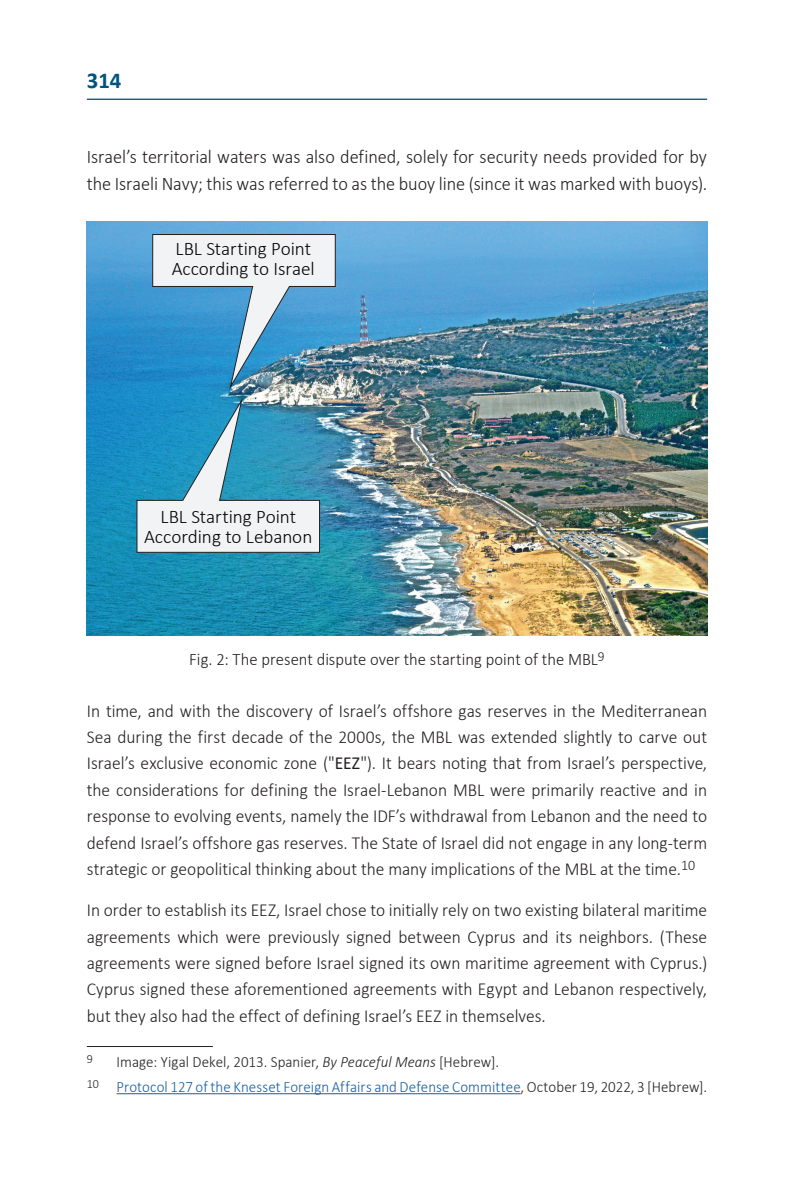
<style>
.page{position:relative;width:794px;height:1191px;background:#fff}
.page>*{position:absolute;margin:0;border:0;box-sizing:border-box;transform-origin:0 0}
.t1{font:700 22.75px "Calibri";color:#00547e}
.t2{font:300 19.25px/26.4px "Calibri";letter-spacing:-.005em;color:#231f20;scale:.95 1}
.t3{font:300 19.25px/20.1px "Calibri";letter-spacing:-.005em;color:#040503}
.t4{font:300 18.38px/26.4px "Calibri";letter-spacing:-.005em;color:#231f20;text-align:justify;scale:.95 1}
.איור{font:300 17.5px "Calibri";color:#231f20;scale:.95 1}
.הערת_שוליים{font:300 15.75px "Calibri";letter-spacing:.005em;color:#175d9e;scale:.95 1}
.הערת_שוליים-2{font:300 15.75px "Calibri";letter-spacing:.005em;color:#231f20;scale:.95 1}
.הערת_שוליים-3{font:300 12.6px "Calibri";color:#231f20;scale:.95 1}
.s1{font-weight:400}
.s2{font-style:italic}
.s3{color:#231f20}
</style>
<div class="page">
<hr style="left:87px;top:99px;width:620px;height:1px;background:#00547e">
<img style="left:87px;top:222px;width:620px;height:414px">
<svg style="left:152px;top:234px;width:184px;height:155px"></svg>
<svg style="left:136px;top:398px;width:184px;height:155px"></svg>
<hr style="left:87px;top:1046px;width:126px;height:1px;background:#231f20">
<hr style="left:117px;top:1093px;width:403px;height:1px;background:#175d9e">
<p class="t1" style="left:87px;top:64px;width:36px">314</p>
<p class="t2" style="left:87px;top:143px;width:654px">Israel’s territorial waters was also defined, solely for security needs provided for by the Israeli Navy; this was referred to as the buoy line (since it was marked with buoys).</p>
<p class="t3" style="left:172px;top:239px;width:145px">LBL Starting Point<br>According to Israel</p>
<p class="t3" style="left:144px;top:506px;width:170px;text-align:center">LBL Starting Point<br>According to Lebanon</p>
<p class="איור" style="left:189px;top:649px;width:439px">Fig. 2: The present dispute over the starting point of the MBL<sup>9</sup></p>
<p class="t4" style="left:87px;top:697px;width:654px">In time, and with the discovery of Israel’s offshore gas reserves in the Mediterranean Sea during the first decade of the 2000s, the MBL was extended slightly to carve out Israel’s exclusive economic zone ("<span class="s1">EEZ</span>"). It bears noting that from Israel’s perspective, the considerations for defining the Israel-Lebanon MBL were primarily reactive and in response to evolving events, namely the IDF’s withdrawal from Lebanon and the need to defend Israel’s offshore gas reserves. The State of Israel did not engage in any long-term strategic or geopolitical thinking about the many implications of the MBL at the time.<sup>10</sup></p>
<p class="t4" style="left:87px;top:896px;width:654px">In order to establish its EEZ, Israel chose to initially rely on two existing bilateral maritime agreements which were previously signed between Cyprus and its neighbors. (These agreements were signed before Israel signed its own maritime agreement with Cyprus.)<br>Cyprus signed these aforementioned agreements with Egypt and Lebanon respectively, but they also had the effect of defining Israel’s EEZ in themselves.</p>
<p class="הערת_שוליים-3" style="left:87px;top:1050px;width:8px">9</p>
<p class="הערת_שוליים-2" style="left:117px;top:1051px;width:404px">Image: Yigal Dekel, 2013. Spanier, <span class="s2">By Peaceful Means</span> [Hebrew].</p>
<p class="הערת_שוליים" style="left:87px;top:1076px;width:654px"><sup>10</sup> Protocol 127 of the Knesset Foreign Affairs and Defense Committee<span class="s3">, October 19, 2022, 3 [Hebrew].</span></p>
</div>
